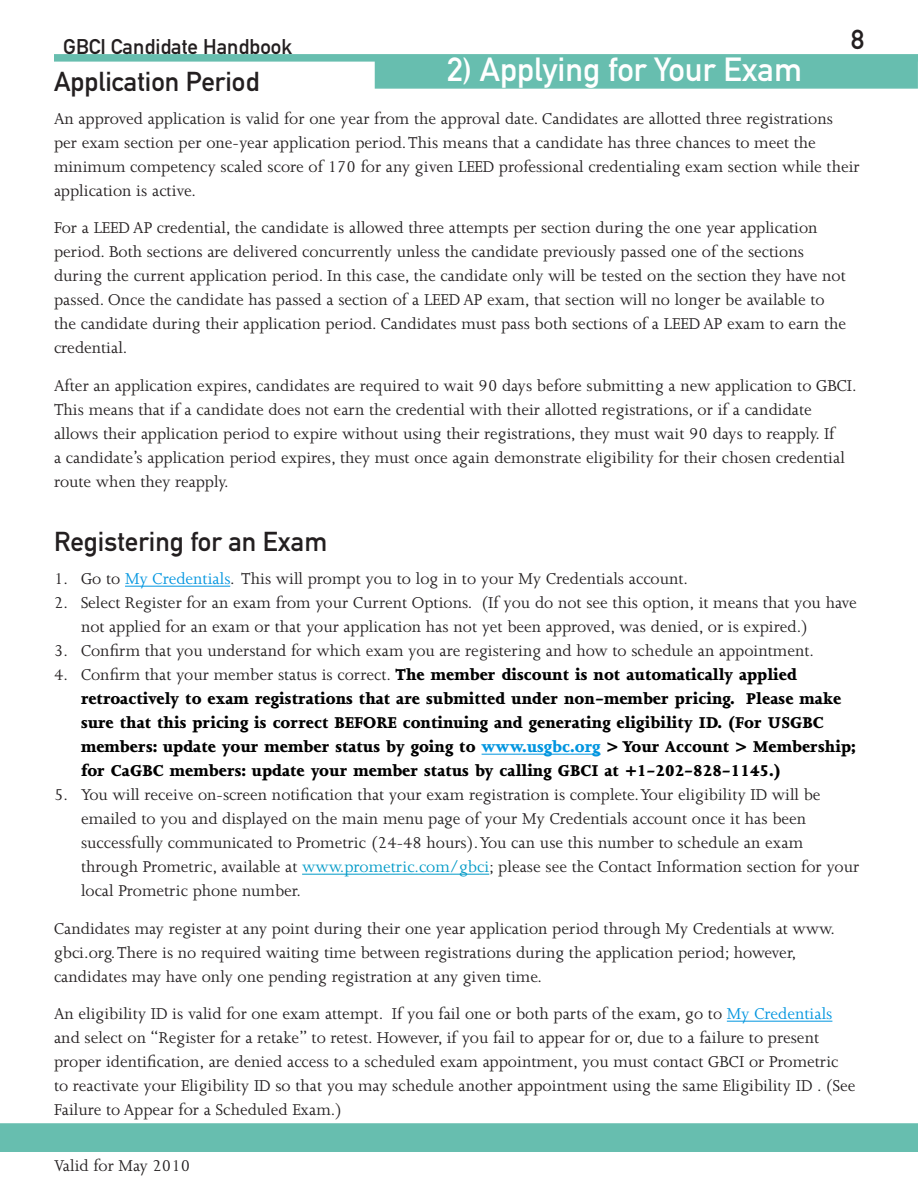
<style>
.page{position:relative;width:918px;height:1188px;background:#fff}
.page>*{position:absolute;margin:0;border:0;box-sizing:border-box;transform-origin:0 0}
.t1{font:33px "DIN Mittelschrift Std";color:#fff}
.t2{font:27px "DIN Mittelschrift Std";color:#231f20}
.t3{font:21px "DIN Mittelschrift Std";color:#231f20}
.t4{font:18px/24px "Joanna MT Std";color:#231f20}
.t5{font:800 18px/24px "Joanna MT Std";color:#000}
.s1{color:#0095df}
.s2{font-weight:400;color:#231f20}
.s3{color:#009ac7}
</style>
<div class="page">
<div style="left:54px;top:54px;width:864px;height:8px;background:#67beaf"></div>
<div style="left:374px;top:61px;width:544px;height:28px;background:#67beaf"></div>
<div style="left:0;top:1123px;width:918px;height:29px;background:#67beaf"></div>
<hr style="left:125px;top:586px;width:105px;height:1px;background:#0095df">
<hr style="left:482px;top:754px;width:119px;height:1px;background:#0095df">
<hr style="left:302px;top:874px;width:187px;height:1px;background:#009ac7">
<hr style="left:727px;top:1021px;width:105px;height:1px;background:#0095df">
<p class="t3" style="left:63px;top:34px;width:231px">GBCI Candidate Handbook</p>
<h2 class="t2" style="left:851px;top:23px;width:14px">8</h2>
<h1 class="t1" style="left:447px;top:50px;width:357px">2) Applying for Your Exam</h1>
<p class="t2" style="left:54px;top:65px;width:207px">Application Period</p>
<p class="t4" style="left:54px;top:106px;width:807px">An approved application is valid for one year from the approval date. Candidates are allotted three registrations per exam section per one-year application period. This means that a candidate has three chances to meet the minimum competency scaled score of 170 for any given LEED professional credentialing exam section while their application is active.</p>
<p class="t4" style="left:54px;top:216px;width:794px">For a LEED AP credential, the candidate is allowed three attempts per section during the one year application period. Both sections are delivered concurrently unless the candidate previously passed one of the sections during the current application period. In this case, the candidate only will be tested on the section they have not passed. Once the candidate has passed a section of a LEED AP exam, that section will no longer be available to the candidate during their application period. Candidates must pass both sections of a LEED AP exam to earn the credential.</p>
<p class="t4" style="left:54px;top:373px;width:804px">After an application expires, candidates are required to wait 90 days before submitting a new application to GBCI.<br>This means that if a candidate does not earn the credential with their allotted registrations, or if a candidate allows their application period to expire without using their registrations, they must wait 90 days to reapply. If<br>a candidate’s application period expires, they must once again demonstrate eligibility for their chosen credential route when they reapply.</p>
<p class="t2" style="left:54px;top:526px;width:275px">Registering for an Exam</p>
<p class="t4" style="left:54px;top:567px;width:636px">1. Go to <span class="s1">My Credentials</span>. This will prompt you to log in to your My Credentials account.</p>
<p class="t4" style="left:81px;top:591px;width:777px;text-indent:-27px">2. Select Register for an exam from your Current Options. (If you do not see this option, it means that you have not applied for an exam or that your application has not yet been approved, was denied, or is expired.)</p>
<p class="t4" style="left:54px;top:639px;width:762px">3. Confirm that you understand for which exam you are registering and how to schedule an appointment.</p>
<p class="t5" style="left:81px;top:663px;width:776px;text-indent:-27px"><span class="s2">4. Confirm that your member status is correct.</span> The member discount is not automatically applied retroactively to exam registrations that are submitted under non-member pricing. Please make sure that this pricing is correct BEFORE continuing and generating eligibility ID. (For USGBC members: update your member status by going to <span class="s1">www.usgbc.org</span> &gt; Your Account &gt; Membership; for CaGBC members: update your member status by calling GBCI at +1-202-828-1145.)</p>
<p class="t4" style="left:81px;top:783px;width:780px;text-indent:-27px">5. You will receive on-screen notification that your exam registration is complete. Your eligibility ID will be emailed to you and displayed on the main menu page of your My Credentials account once it has been successfully communicated to Prometric (24-48 hours). You can use this number to schedule an exam through Prometric, available at <span class="s3">www.prometric.com/gbci</span>; please see the Contact Information section for your local Prometric phone number.</p>
<p class="t4" style="left:54px;top:917px;width:782px">Candidates may register at any point during their one year application period through My Credentials at www. gbci.org. There is no required waiting time between registrations during the application period; however, candidates may have only one pending registration at any given time.</p>
<p class="t4" style="left:54px;top:1002px;width:803px">An eligibility ID is valid for one exam attempt. If you fail one or both parts of the exam, go to <span class="s1">My Credentials </span>and select on “Register for a retake” to retest. However, if you fail to appear for or, due to a failure to present proper identification, are denied access to a scheduled exam appointment, you must contact GBCI or Prometric to reactivate your Eligibility ID so that you may schedule another appointment using the same Eligibility ID . (See Failure to Appear for a Scheduled Exam.)</p>
<p class="t4" style="left:54px;top:1154px;width:138px">Valid for May 2010</p>
</div>
